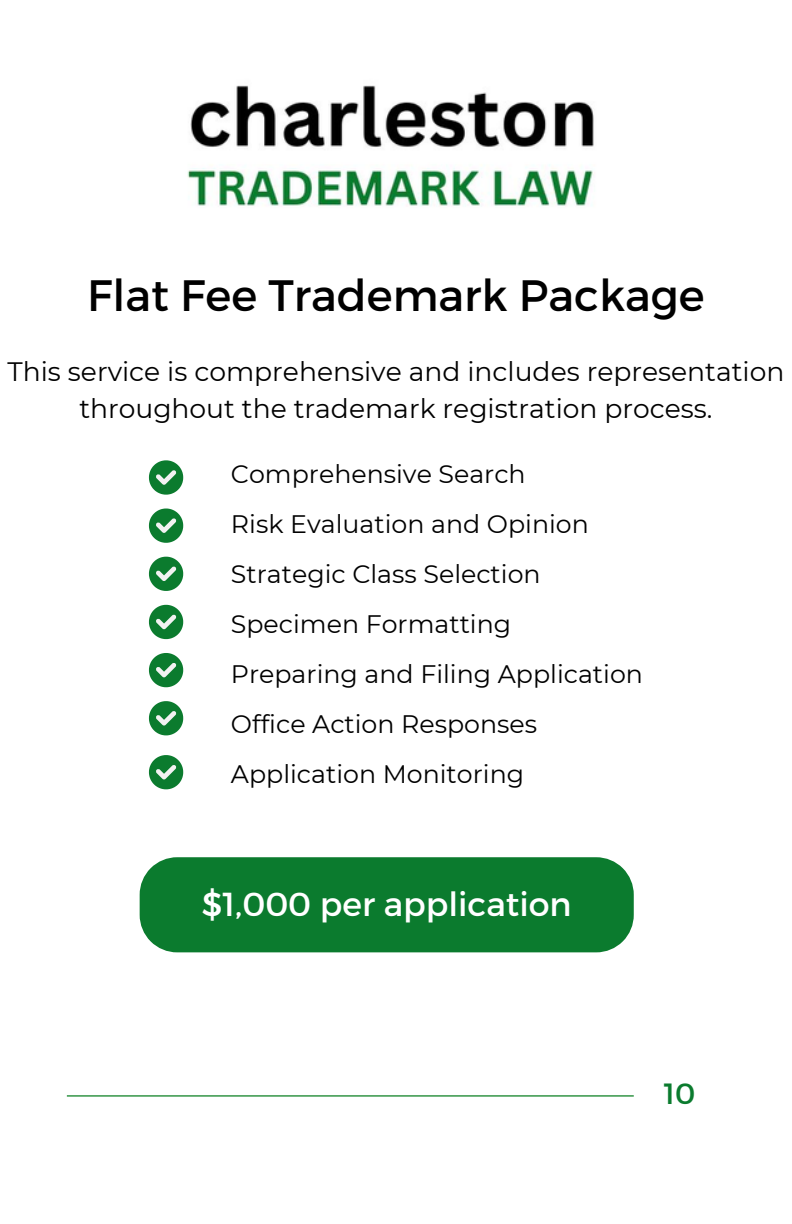
<style>
.page{position:relative;width:792px;height:1224px;background:#fff}
.page>*{position:absolute;margin:0;border:0;box-sizing:border-box;transform-origin:0 0}
.t1{font:44px "Montserrat";color:#000}
.t2{font:33.2px "Montserrat";color:#fff}
.t3{font:29.2px "Montserrat";color:#0b7b2e}
.t4{font:26.6px/37px "Montserrat";color:#000;text-align:center}
.t5{font:25.2px/49.8px "Montserrat";color:#000}
</style>
<div class="page">
<svg style="left:149px;top:460px;width:34px;height:35px"></svg>
<svg style="left:149px;top:509px;width:34px;height:34px"></svg>
<svg style="left:149px;top:557px;width:34px;height:34px"></svg>
<svg style="left:149px;top:605px;width:34px;height:34px"></svg>
<svg style="left:149px;top:653px;width:34px;height:34px"></svg>
<svg style="left:149px;top:701px;width:34px;height:34px"></svg>
<svg style="left:149px;top:755px;width:34px;height:34px"></svg>
<div style="left:140px;top:857px;width:494px;height:95px;background:#0b7b2e"></div>
<hr style="left:67px;top:1095px;width:567px;height:2px;background:#339546">
<img style="left:187px;top:85px;width:407px;height:121px">
<h1 class="t1" style="left:87px;top:267px;width:619px">Flat Fee Trademark Package</h1>
<p class="t4" style="left:8px;top:353px;width:778px">This service is comprehensive and includes representation throughout the trademark registration process.</p>
<p class="t5" style="left:231px;top:449px;width:413px">Comprehensive Search<br>Risk Evaluation and Opinion<br>Strategic Class Selection<br>Specimen Formatting<br>Preparing and Filing Application<br>Office Action Responses<br>Application Monitoring</p>
<h2 class="t2" style="left:202px;top:882px;width:371px">$1,000 per application</h2>
<p class="t3" style="left:664px;top:1075px;width:33px">10</p>
</div>
